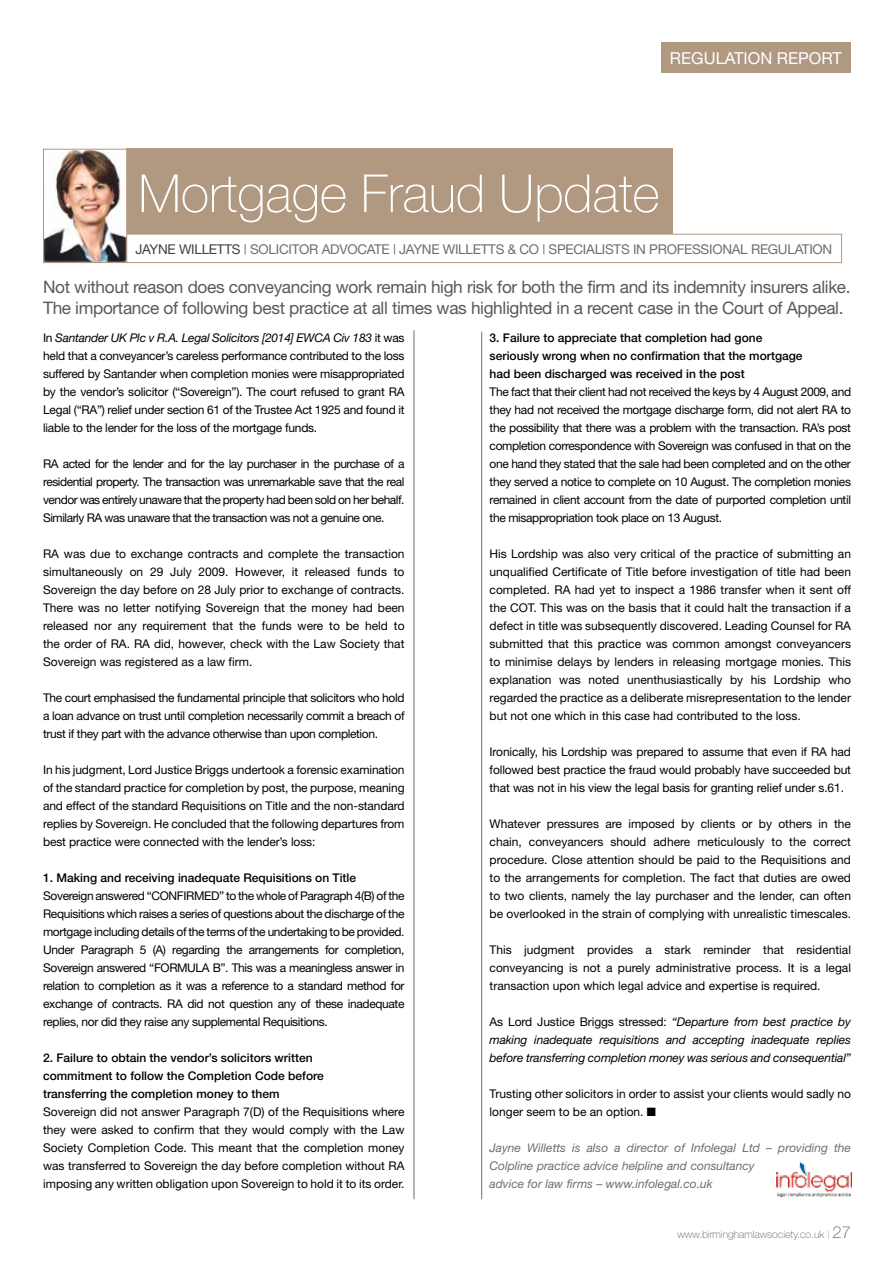
<style>
.page{position:relative;width:893px;height:1263px;background:#fff}
.page>*{position:absolute;margin:0;border:0;box-sizing:border-box;transform-origin:0 0}
.t1{font:100 52.5px "Helvetica Neue";color:#fff}
.t2{font:17.25px/21px "Helvetica Neue";letter-spacing:-.02em;color:#58595b}
.t3{font:16.5px "Helvetica Neue";color:#fff}
.t4{font:13.5px "Helvetica Neue";letter-spacing:-.02em;color:#6d6e71}
.t5{font:13.5px "Helvetica Neue";letter-spacing:-.02em;color:#414042}
.t6{font:12px/18px "Helvetica Neue";letter-spacing:-.01em;color:#000;text-align:justify}
.t7{font:500 12px/18px "Helvetica Neue";color:#000}
.t8{font:italic 12px/18px "Helvetica Neue";letter-spacing:-.01em;color:#000;text-align:justify}
.t9{font:italic 12px/18px "Helvetica Neue";color:#6d6e71}
.t10{font:12px "Helvetica Neue";letter-spacing:-.03em;color:#000}
.t11{font:100 10.5px "Helvetica Neue";color:#58595b}
.s1{font-style:italic}
.s2{font-style:normal}
.s3{color:#939598}
.s4{font-size:16.5px}
</style>
<div class="page">
<hr style="left:414px;top:330px;width:1px;height:869px;background:#6d6e71">
<hr style="left:481px;top:332px;width:1px;height:867px;background:#6d6e71">
<div style="left:126px;top:234px;width:716px;height:29px;border:1px solid #b19880"></div>
<div style="left:126px;top:149px;width:546px;height:85px;background:#b19880"></div>
<div style="left:661px;top:43px;width:189px;height:30px;background:#b19880"></div>
<img style="left:45px;top:151px;width:80px;height:110px">
<div style="left:43px;top:149px;width:84px;height:114px;border:1px solid #b19880"></div>
<img style="left:776px;top:1163px;width:75px;height:33px">
<h3 class="t3" style="left:670px;top:48px;width:23px">REGU</h3>
<h3 class="t3" style="left:716px;top:48px;width:128px">LATION REPORT</h3>
<h1 class="t1" style="left:138px;top:163px;width:523px">Mortgage Fraud Update</h1>
<p class="t5" style="left:135px;top:241px;width:53px">Jayne Will</p>
<p class="t5" style="left:209px;top:241px;width:17px">etts</p>
<p class="t4" style="left:244px;top:241px;width:208px">| Soli citor Advocate | Jayne Will</p>
<p class="t4" style="left:473px;top:241px;width:17px">etts</p>
<p class="t4" style="left:508px;top:241px;width:83px">&amp; Co | specialists</p>
<p class="t4" style="left:633px;top:241px;width:162px">i n professional regulati</p>
<p class="t4" style="left:813px;top:241px;width:21px">on</p>
<h2 class="t2" style="left:43px;top:276px;width:809px">Not without reason does conveyancing work remain high risk for both the firm and its indemnity insurers alike.<br>The importance of following best practice at all times was highlighted in a recent case in the Court of Appeal.</h2>
<p class="t6" style="left:43px;top:329px;width:363px">In <span class="s1">Santander UK Plc v R.A. Legal Solicitors [2014] EWCA Civ 183</span> it was held that a conveyancer’s careless performance contributed to the loss suffered by Santander when completion monies were misappropriated by the vendor’s solicitor (“Sovereign”). The court refused to grant RA Legal (“RA”) relief under section 61 of the Trustee Act 1925 and found it liable to the lender for the loss of the mortgage funds.</p>
<p class="t6" style="left:43px;top:455px;width:363px">RA acted for the lender and for the lay purchaser in the purchase of a residential property. The transaction was unremarkable save that the real vendor was entirely unaware that the property had been sold on her behalf.<br>Similarly RA was unaware that the transaction was not a genuine one.</p>
<p class="t6" style="left:43px;top:545px;width:363px">RA was due to exchange contracts and complete the transaction simultaneously on 29 July 2009. H owever, it released funds to Sovereign the day before on 28 July prior to exchange of contracts.<br>There was no letter notifying Sovereign that the money had been released nor any requirement that the funds were to be held to the order of RA. RA did, however, check with the Law Society that Sovereign was registered as a law firm.</p>
<p class="t6" style="left:43px;top:689px;width:363px">The court emphasised the fundamental principle that solicitors who hold a loan advance on trust until completion necessarily commit a breach of trust if they part with the advance otherwise than upon completion.</p>
<p class="t6" style="left:43px;top:761px;width:363px">In his judgment, Lord Justice Briggs undertook a forensic examination of the standard practice for completion by post, the purpose, meaning and effect of the standard Requisitions on Title and the non-standard replies by Sovereign. He concluded that the following departures from best practice were connected with the lender’s loss:</p>
<p class="t7" style="left:43px;top:869px;width:315px">1. Making and receiving inadequate Requisitions on Title</p>
<p class="t10" style="left:43px;top:889px;width:118px">Sovereign answered “CONF</p>
<p class="t6" style="left:43px;top:887px;width:363px;text-indent:140px">IRMED” to the whole of Paragraph 4(B) of the Requisitions which raises a series of questions about the discharge of the mortgage including details of the terms of the undertaking to be provided.<br>Under Paragraph 5 (A) regarding the arrangements for completion, Sovereign answered “FO RMU LA B”. This was a meaningless answer in relation to completion as it was a reference to a standard method for exchange of contracts. RA did not question any of these inadequate replies, nor did they raise any supplemental Requisitions.</p>
<p class="t7" style="left:43px;top:1049px;width:282px">2. Failure to obtain the vendor’s solicitors written commitment to follow the Completion Code before transferring the completion money to them</p>
<p class="t6" style="left:43px;top:1103px;width:363px">Sovereign did not answer Paragraph 7(D) of the Requisitions where they were asked to confirm that they would comply with the Law Society Completion Code. This meant that the completion money was transferred to Sovereign the day before completion without RA imposing any written obligation upon Sovereign to hold it to its order.</p>
<p class="t7" style="left:490px;top:329px;width:315px">3. Failure to appreciate that completion had gone seriously wrong when no confirmation that the mortgage had been discharged was received in the post</p>
<p class="t6" style="left:490px;top:383px;width:363px">The fact that their client had not received the keys by 4 August 2009, and they had not received the mortgage discharge form, did not alert RA to the possibility that there was a problem with the transaction. RA’s post completion correspondence with Sovereign was confused in that on the one hand they stated that the sale had been completed and on the other they served a notice to complete on 10 August. The completion monies remained in client account from the date of purported completion until the misappropriation took place on 13 August.</p>
<p class="t6" style="left:490px;top:545px;width:363px">H is Lordship was also very critical of the practice of submitting an unqualified Certificate of Title before investigation of title had been completed. RA had yet to inspect a 1986 transfer when it sent off the COT. This was on the basis that it could halt the transaction if a defect in title was subsequently discovered. Leading Counsel for RA submitted that this practice was common amongst conveyancers to minimise delays by lenders in releasing mortgage monies. This explanation was noted unenthusiastically by his Lordship who regarded the practice as a deliberate misrepresentation to the lender but not one which in this case had contributed to the loss.</p>
<p class="t6" style="left:490px;top:743px;width:363px">Ironically, his Lordship was prepared to assume that even if RA had followed best practice the fraud would probably have succeeded but that was not in his view the legal basis for granting relief under s.61.</p>
<p class="t6" style="left:490px;top:815px;width:363px">Whatever pressures are imposed by clients or by others in the chain, conveyancers should adhere meticulously to the correct procedure. Close attention should be paid to the Requisitions and to the arrangements for completion. The fact that duties are owed to two clients, namely the lay purchaser and the lender, can often be overlooked in the strain of complying with unrealistic timescales.</p>
<p class="t6" style="left:490px;top:941px;width:363px">This judgment provides a stark reminder that residential conveyancing is not a purely administrative process. It is a legal transaction upon which legal advice and expertise is required.</p>
<p class="t8" style="left:490px;top:1013px;width:363px"><span class="s2">As Lord Justice Briggs stressed:</span> “Departure from best practice by making inadequate requisitions and accepting inadequate replies before transferring completion money was serious and consequential”</p>
<p class="t6" style="left:490px;top:1085px;width:363px">Trusting other solicitors in order to assist your clients would sadly no longer seem to be an option. ■</p>
<p class="t9" style="left:490px;top:1139px;width:363px">Jayne Willetts is also a director of Infolegal Ltd – providing the<br>Colpline practice advice helpline and consultancy<br>advice for law firms – www.infolegal.co.uk</p>
<p class="t11" style="left:677px;top:1228px;width:175px">www.birminghamlawsociety.co.uk <span class="s3">|</span> <span class="s4">27</span></p>
</div>
